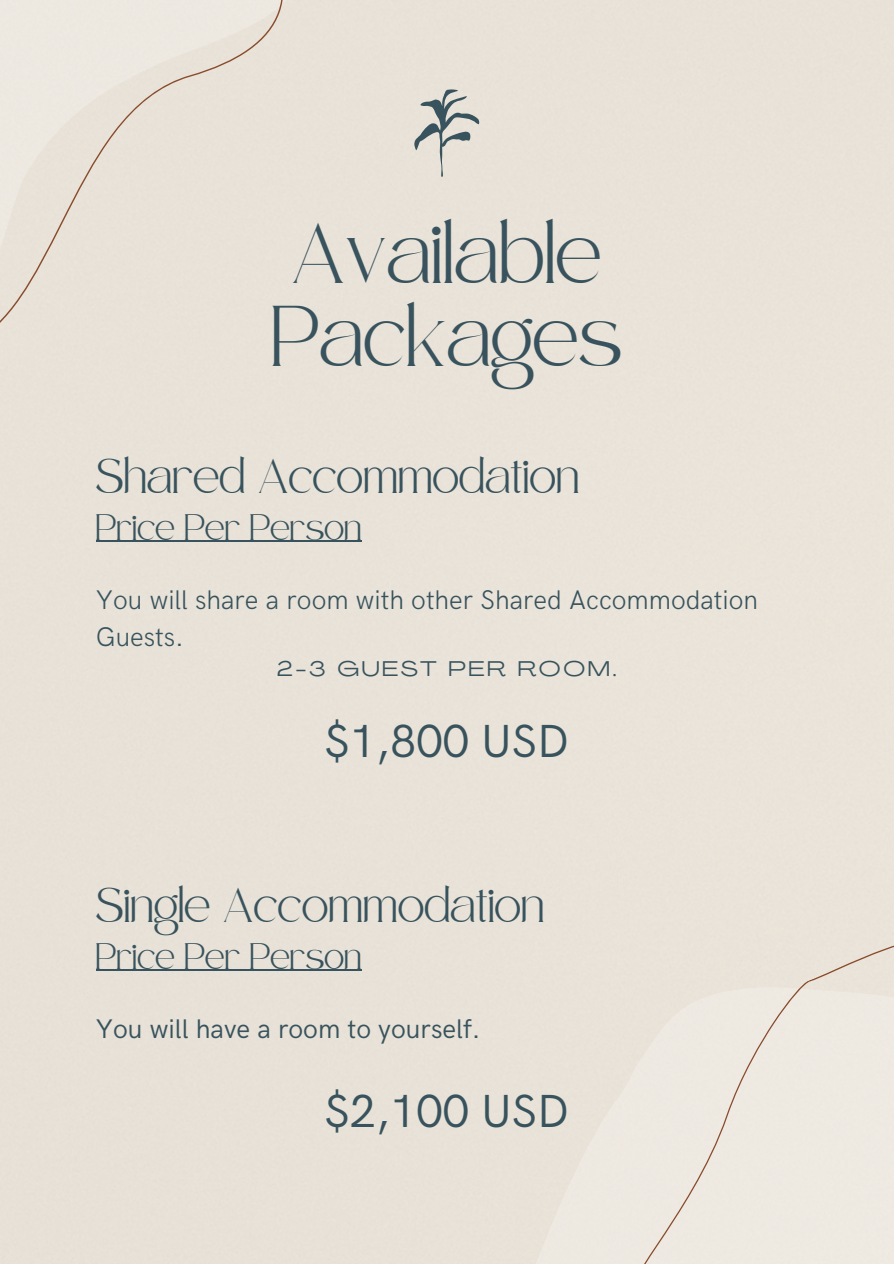
<style>
.page{position:relative;width:894px;height:1264px;background:#fff}
.page>*{position:absolute;margin:0;border:0;box-sizing:border-box;transform-origin:0 0}
.t1{font:46.5px "HK Grotesk";color:#38535d}
.t2{font:42px/83.2px "Safira March";color:#38535d;text-align:center}
.t3{font:300 27px/37.2px "HK Grotesk";color:#38535d}
.t4{font:27px "HK Grotesk";color:#38535d}
.t5{font:24px "Safira March";color:#38535d}
.t6{font:21px "Agrandir Grand";letter-spacing:.125em;color:#38535d}
.t7{font:18px "Safira March";color:#38535d}
</style>
<div class="page">
<div style="left:0;top:0;width:893px;height:1263px;background:#e8e2d8"></div>
<div style="left:290px;top:0;width:61px;height:352px;background:#e8e2d8"></div>
<svg style="left:0;top:0;width:290px;height:353px;background:#e8e2d8"></svg>
<div style="left:400px;top:859px;width:493px;height:404px;background:#e8e2d8"></div>
<svg style="left:517px;top:889px;width:376px;height:374px;background:#ebe5dc"></svg>
<svg style="left:414px;top:89px;width:65px;height:88px;background:#c6c6c0"></svg>
<hr style="left:96px;top:541px;width:265px;height:1px;background:#38535d">
<hr style="left:96px;top:969px;width:265px;height:1px;background:#38535d">
<h2 class="t2" style="left:271px;top:226px;width:352px">Available<br>Packages</h2>
<p class="t5" style="left:96px;top:470px;width:485px">Shared Accommodation</p>
<p class="t7" style="left:96px;top:523px;width:267px">Price Per Person</p>
<p class="t3" style="left:96px;top:582px;width:663px">You will share a room with other Shared Accommodation<br>Guests.</p>
<p class="t6" style="left:277px;top:659px;width:341px">2-3 GUEST PER ROOM.</p>
<h1 class="t1" style="left:324px;top:715px;width:246px">$1,800 USD</h1>
<p class="t5" style="left:96px;top:899px;width:450px">Single Accommodation</p>
<p class="t7" style="left:96px;top:951px;width:267px">Price Per Person</p>
<p class="t4" style="left:96px;top:1014px;width:386px">You will have a room to yourself.</p>
<h1 class="t1" style="left:324px;top:1085px;width:246px">$2,100 USD</h1>
</div>
